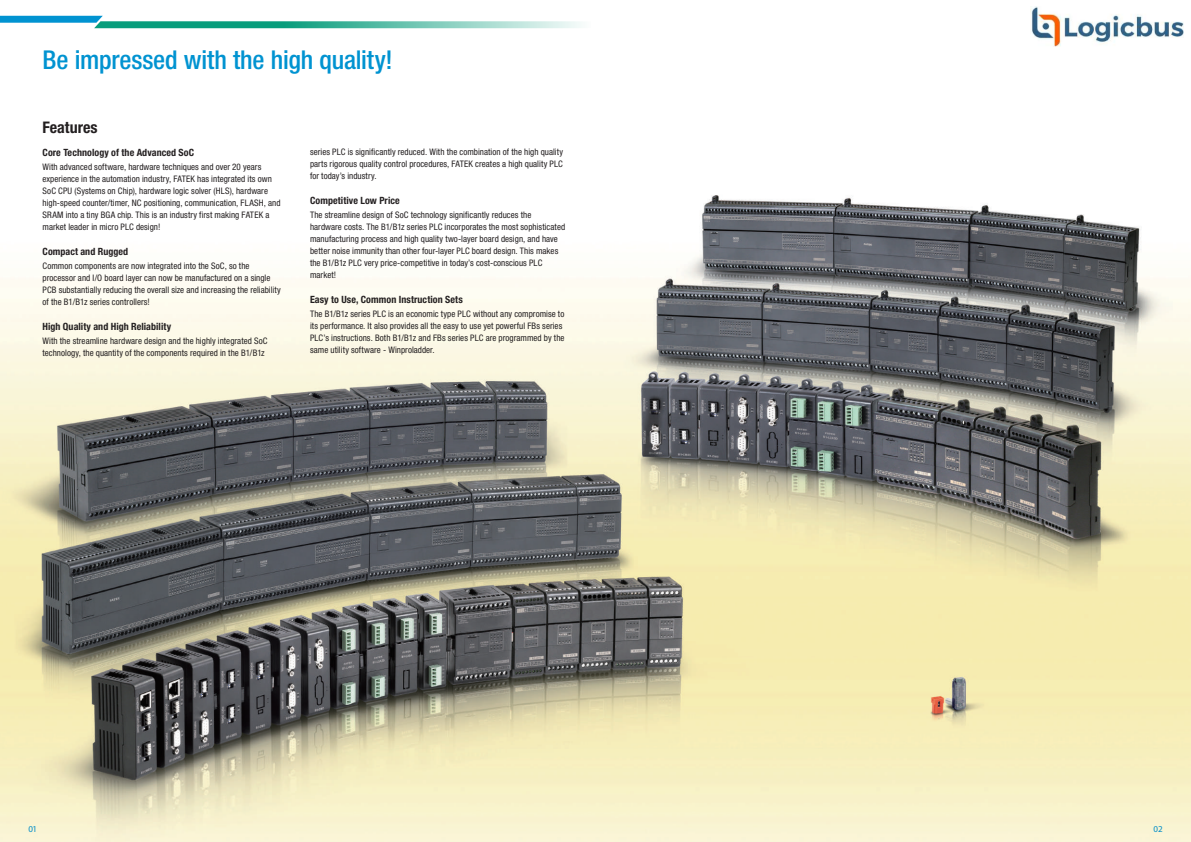
<style>
.page{position:relative;width:1191px;height:842px;background:#fff}
.page>*{position:absolute;margin:0;border:0;box-sizing:border-box;transform-origin:0 0}
.t1{font:500 condensed 26px "Helvetica Neue";letter-spacing:-.005em;color:#0093d1}
.t2{font:700 condensed 16px "Helvetica Neue";color:#231f20}
.t3{font:700 condensed 10px "Helvetica Neue";letter-spacing:.005em;color:#231f20}
.t4{font:condensed 9px/12px "Helvetica Neue";letter-spacing:.005em;color:#231f20}
.t5{font:9px "Myriad Pro";color:#008cc8}
</style>
<div class="page">
<img style="left:0;top:195px;width:1191px;height:647px">
<svg style="left:0;top:16px;width:581px;height:12px"></svg>
<img style="left:1030px;top:7px;width:153px;height:39px">
<h1 class="t1" style="left:43px;top:44px;width:351px">Be impressed with the high quality!</h1>
<h2 class="t2" style="left:43px;top:118px;width:57px">Features</h2>
<p class="t3" style="left:43px;top:146px;width:153px">Core Technology of the Advanced SoC</p>
<p class="t4" style="left:43px;top:161px;width:239px">With advanced software, hardware techniques and over 20 years experience in the automation industry, FATEK has integrated its own SoC CPU (Systems on Chip), hardware logic solver (HLS), hardware high-speed counter/timer, NC positioning, communication, FLASH, and SRAM into a tiny BGA chip. This is an industry first making FATEK a market leader in micro PLC design!</p>
<p class="t3" style="left:43px;top:245px;width:87px">Compact and Rugged</p>
<p class="t4" style="left:43px;top:260px;width:240px">Common components are now integrated into the SoC, so the processor and I/O board layer can now be manufactured on a single PCB substantially reducing the overall size and increasing the reliability of the B1/B1z series controllers!</p>
<p class="t3" style="left:43px;top:320px;width:130px">High Quality and High Reliability</p>
<p class="t4" style="left:43px;top:334px;width:227px">With the streamline hardware design and the highly integrated SoC technology, the quantity of the components required in the B1/B1z</p>
<p class="t4" style="left:310px;top:146px;width:254px;text-align:justify">series PLC is significantly reduced. With the combination of the high quality parts rigorous quality control procedures, FATEK creates a high quality PLC for today’s industry.</p>
<p class="t3" style="left:310px;top:194px;width:91px">Competitive Low Price</p>
<p class="t4" style="left:310px;top:209px;width:257px">The streamline design of SoC technology significantly reduces the hardware costs. The B1/B1z series PLC incorporates the most sophisticated manufacturing process and high quality two-layer board design, and have better noise immunity than other four-layer PLC board design. This makes the B1/B1z PLC very price-competitive in today’s cost-conscious PLC market!</p>
<p class="t3" style="left:310px;top:293px;width:154px">Easy to Use, Common Instruction Sets</p>
<p class="t4" style="left:310px;top:308px;width:256px">The B1/B1z series PLC is an economic type PLC without any compromise to its performance. It also provides all the easy to use yet powerful FBs series PLC’s instructions. Both B1/B1z and FBs series PLC are programmed by the same utility software - Winproladder.</p>
<p class="t5" style="left:28px;top:823px;width:10px">01</p>
<p class="t5" style="left:1153px;top:823px;width:11px">02</p>
</div>
